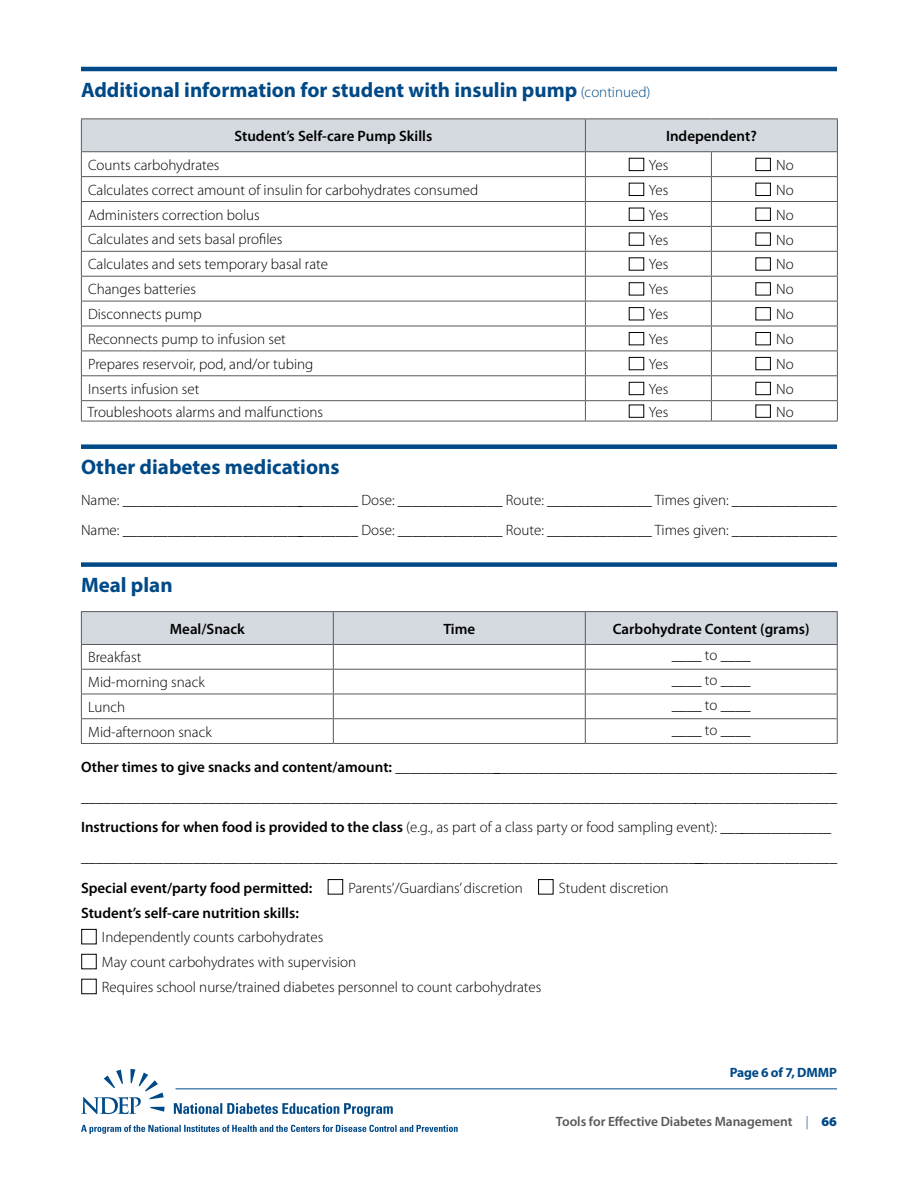
<style>
.page{position:relative;width:918px;height:1188px;background:#fff}
.page>*{position:absolute;margin:0;border:0;box-sizing:border-box;transform-origin:0 0}
.Form_H2{font:700 21px "Myriad Pro";color:#004987}
.Form_P{font:300 15.15px "Myriad Pro";color:#000}
.Form_P-2{font:300 15px/30px "Myriad Pro";color:#000}
.Form_P-3{font:600 15px "Myriad Pro";color:#000}
.t1{font:600 13.5px "Myriad Pro";letter-spacing:-.005em;color:#58595b}
.t2{font:700 13.5px "Myriad Pro";letter-spacing:-.01em;color:#004987}
.s1{font-weight:300;font-size:15px}
.s2{font-size:15px}
.s3{font-weight:600}
.s4{font-weight:300;color:#004987}
.s5{font-weight:900;color:#004987}
</style>
<div class="page">
<svg style="left:174px;top:1103px;width:219px;height:14px"></svg>
<svg style="left:81px;top:1069px;width:84px;height:45px"></svg>
<svg style="left:81px;top:1125px;width:377px;height:9px"></svg>
<hr style="left:176px;top:1089px;width:661px;height:1px;background:#004987">
<hr style="left:81px;top:67px;width:756px;height:4px;background:#004987">
<div style="left:81px;top:444px;width:756px;height:5px;background:#004987"></div>
<div style="left:81px;top:562px;width:756px;height:5px;background:#004987"></div>
<hr style="left:81px;top:118px;width:504px;height:1px;background:#58595b">
<hr style="left:585px;top:118px;width:126px;height:1px;background:#58595b">
<hr style="left:711px;top:118px;width:127px;height:1px;background:#58595b">
<svg style="left:81px;top:119px;width:757px;height:302px"></svg>
<hr style="left:81px;top:421px;width:504px;height:1px;background:#58595b">
<hr style="left:585px;top:421px;width:126px;height:1px;background:#58595b">
<hr style="left:711px;top:421px;width:127px;height:1px;background:#58595b">
<div style="left:629px;top:158px;width:15px;height:13px;border:1px solid #000"></div>
<div style="left:755px;top:158px;width:16px;height:13px;border:1px solid #000"></div>
<div style="left:629px;top:183px;width:15px;height:13px;border:1px solid #000"></div>
<div style="left:755px;top:183px;width:16px;height:13px;border:1px solid #000"></div>
<div style="left:629px;top:208px;width:15px;height:13px;border:1px solid #000"></div>
<div style="left:755px;top:208px;width:16px;height:13px;border:1px solid #000"></div>
<div style="left:629px;top:233px;width:15px;height:13px;border:1px solid #000"></div>
<div style="left:755px;top:233px;width:16px;height:13px;border:1px solid #000"></div>
<div style="left:629px;top:282px;width:15px;height:13px;border:1px solid #000"></div>
<div style="left:755px;top:282px;width:16px;height:13px;border:1px solid #000"></div>
<div style="left:629px;top:307px;width:15px;height:13px;border:1px solid #000"></div>
<div style="left:755px;top:307px;width:16px;height:13px;border:1px solid #000"></div>
<div style="left:629px;top:332px;width:15px;height:13px;border:1px solid #000"></div>
<div style="left:755px;top:332px;width:16px;height:13px;border:1px solid #000"></div>
<div style="left:629px;top:357px;width:15px;height:13px;border:1px solid #000"></div>
<div style="left:755px;top:357px;width:16px;height:13px;border:1px solid #000"></div>
<div style="left:629px;top:382px;width:15px;height:13px;border:1px solid #000"></div>
<div style="left:755px;top:382px;width:16px;height:13px;border:1px solid #000"></div>
<div style="left:629px;top:405px;width:15px;height:13px;border:1px solid #000"></div>
<div style="left:755px;top:405px;width:16px;height:13px;border:1px solid #000"></div>
<hr style="left:81px;top:611px;width:252px;height:1px;background:#58595b">
<hr style="left:333px;top:611px;width:252px;height:1px;background:#58595b">
<hr style="left:585px;top:611px;width:253px;height:1px;background:#58595b">
<svg style="left:81px;top:612px;width:757px;height:131px"></svg>
<hr style="left:81px;top:743px;width:252px;height:1px;background:#58595b">
<hr style="left:333px;top:743px;width:252px;height:1px;background:#58595b">
<hr style="left:585px;top:743px;width:253px;height:1px;background:#58595b">
<div style="left:328px;top:879px;width:15px;height:16px;border:1px solid #000"></div>
<div style="left:538px;top:879px;width:16px;height:16px;border:1px solid #000"></div>
<div style="left:81px;top:929px;width:16px;height:15px;border:1px solid #000"></div>
<div style="left:81px;top:954px;width:16px;height:15px;border:1px solid #000"></div>
<div style="left:81px;top:979px;width:16px;height:15px;border:1px solid #000"></div>
<p class="Form_H2" style="left:81px;top:76px;width:571px">Additional information for student with insulin pump <span class="s1">(continued)</span></p>
<p class="Form_P-3" style="left:234px;top:128px;width:200px">Student’s Self-care Pump Skills</p>
<p class="Form_P-3" style="left:666px;top:128px;width:92px">Independent?</p>
<p class="Form_P-2" style="left:88px;top:150px;width:133px">Counts carbohydrates</p>
<p class="Form_P-2" style="left:649px;top:150px;width:21px">Yes</p>
<p class="Form_P-2" style="left:776px;top:150px;width:19px">No</p>
<p class="Form_P-2" style="left:88px;top:175px;width:392px">Calculates correct amount of insulin for carbohydrates consumed</p>
<p class="Form_P-2" style="left:649px;top:175px;width:21px">Yes</p>
<p class="Form_P-2" style="left:776px;top:175px;width:19px">No</p>
<p class="Form_P-2" style="left:88px;top:200px;width:173px">Administers correction bolus</p>
<p class="Form_P-2" style="left:649px;top:200px;width:21px">Yes</p>
<p class="Form_P-2" style="left:776px;top:200px;width:19px">No</p>
<p class="Form_P-2" style="left:88px;top:225px;width:196px">Calculates and sets basal profiles</p>
<p class="Form_P-2" style="left:649px;top:225px;width:21px">Yes</p>
<p class="Form_P-2" style="left:776px;top:225px;width:19px">No</p>
<p class="Form_P-2" style="left:88px;top:250px;width:241px">Calculates and sets temporary basal rate</p>
<p class="Form_P-2" style="left:649px;top:250px;width:21px">Yes</p>
<p class="Form_P-2" style="left:776px;top:250px;width:19px">No</p>
<p class="Form_P-2" style="left:88px;top:275px;width:109px">Changes batteries</p>
<p class="Form_P-2" style="left:649px;top:275px;width:21px">Yes</p>
<p class="Form_P-2" style="left:776px;top:275px;width:19px">No</p>
<p class="Form_P-2" style="left:88px;top:299px;width:115px">Disconnects pump</p>
<p class="Form_P-2" style="left:649px;top:299px;width:21px">Yes</p>
<p class="Form_P-2" style="left:776px;top:299px;width:19px">No</p>
<p class="Form_P-2" style="left:88px;top:324px;width:199px">Reconnects pump to infusion set</p>
<p class="Form_P-2" style="left:649px;top:324px;width:21px">Yes</p>
<p class="Form_P-2" style="left:776px;top:324px;width:19px">No</p>
<p class="Form_P-2" style="left:88px;top:349px;width:227px">Prepares reservoir, pod, and/or tubing</p>
<p class="Form_P-2" style="left:649px;top:349px;width:21px">Yes</p>
<p class="Form_P-2" style="left:776px;top:349px;width:19px">No</p>
<p class="Form_P-2" style="left:88px;top:374px;width:113px">Inserts infusion set</p>
<p class="Form_P-2" style="left:649px;top:374px;width:21px">Yes</p>
<p class="Form_P-2" style="left:776px;top:374px;width:19px">No</p>
<p class="Form_P-2" style="left:87px;top:397px;width:237px">Troubleshoots alarms and malfunctions</p>
<p class="Form_P-2" style="left:649px;top:397px;width:21px">Yes</p>
<p class="Form_P-2" style="left:776px;top:397px;width:19px">No</p>
<p class="Form_H2" style="left:81px;top:454px;width:260px">Other diabetes medications</p>
<p class="Form_P-2" style="left:81px;top:485px;width:757px">Name: ________________________________ Dose: ______________ Route: ______________ Times given: ______________</p>
<p class="Form_P-2" style="left:81px;top:515px;width:757px">Name: ________________________________ Dose: ______________ Route: ______________ Times given: ______________</p>
<p class="Form_H2" style="left:81px;top:572px;width:93px">Meal plan</p>
<p class="Form_P-3" style="left:170px;top:620px;width:77px">Meal/Snack</p>
<p class="Form_P-3" style="left:443px;top:620px;width:33px">Time</p>
<p class="Form_P-3" style="left:613px;top:620px;width:198px">Carbohydrate Content (grams)</p>
<p class="Form_P-2" style="left:88px;top:643px;width:55px">Breakfast</p>
<p class="Form_P" style="left:672px;top:647px;width:80px">____ <span class="s2">to</span> ____</p>
<p class="Form_P-2" style="left:88px;top:667px;width:118px">Mid-morning snack</p>
<p class="Form_P" style="left:672px;top:672px;width:80px">____ <span class="s2">to</span> ____</p>
<p class="Form_P-2" style="left:88px;top:692px;width:39px">Lunch</p>
<p class="Form_P" style="left:672px;top:697px;width:80px">____ <span class="s2">to</span> ____</p>
<p class="Form_P-2" style="left:88px;top:717px;width:125px">Mid-afternoon snack</p>
<p class="Form_P" style="left:672px;top:721px;width:80px">____ <span class="s2">to</span> ____</p>
<p class="Form_P-2" style="left:81px;top:752px;width:757px"><span class="s3">Other times to give snacks and content/amount:</span> ___________________________________________________________</p>
<p class="Form_P-2" style="left:81px;top:782px;width:758px">_____________________________________________________________________________________________________</p>
<p class="Form_P-2" style="left:81px;top:813px;width:758px"><span class="s3">Instructions for when food is provided to the class</span> (e.g., as part of a class party or food sampling event): _______________ ______________________________________________________________________________________________________</p>
<p class="Form_P-3" style="left:81px;top:879px;width:233px">Special event/party food permitted:</p>
<p class="Form_P-2" style="left:348px;top:873px;width:176px">Parents’/Guardians’ discretion</p>
<p class="Form_P-2" style="left:559px;top:873px;width:111px">Student discretion</p>
<p class="Form_P-3" style="left:81px;top:904px;width:219px">Student’s self-care nutrition skills:</p>
<p class="Form_P-2" style="left:102px;top:923px;width:223px">Independently counts carbohydrates</p>
<p class="Form_P-2" style="left:102px;top:948px;width:256px">May count carbohydrates with supervision</p>
<p class="Form_P-2" style="left:102px;top:973px;width:441px">Requires school nurse/trained diabetes personnel to count carbohydrates</p>
<p class="t2" style="left:730px;top:1063px;width:109px">Page 6 of 7, DMMP</p>
<p class="t1" style="left:556px;top:1114px;width:283px">Tools for Effective Diabetes Management <span class="s4">|</span> <span class="s5">66</span></p>
</div>
